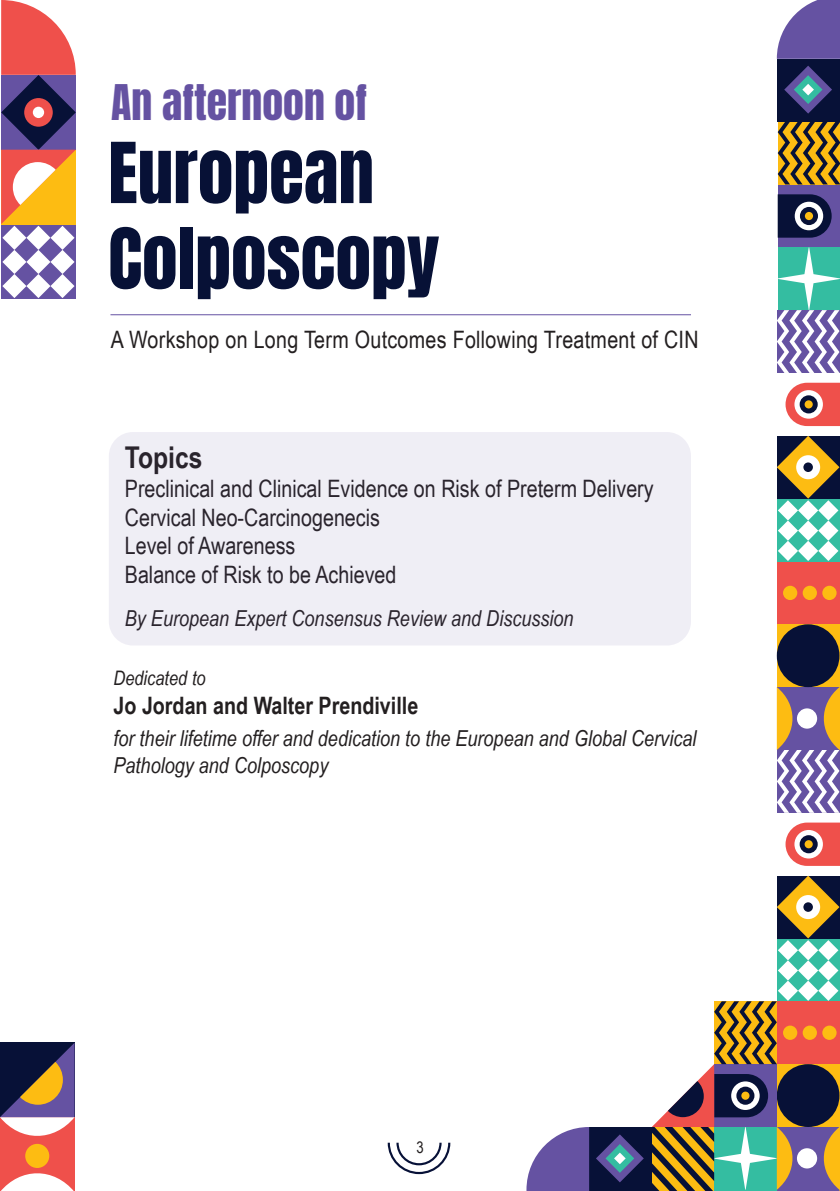
<style>
.page{position:relative;width:840px;height:1191px;background:#fff}
.page>*{position:absolute;margin:0;border:0;box-sizing:border-box;transform-origin:0 0}
.t1{font:71.4px/85.6px "Anton";color:#071136}
.t2{font:41.8px "Anton";color:#6552a2}
.t3{font:700 30px "Arial Narrow";color:#231f20}
.t4{font:24px/28.8px "Arial Narrow";color:#231f20}
.t5{font:700 24px "Arial Narrow";color:#231f20}
.t6{font:italic 22px/26.4px "Arial Narrow";color:#231f20}
.t7{font:italic 20px "Arial Narrow";color:#231f20}
.t8{font:16px "Arial Narrow";color:#231f20}
</style>
<div class="page">
<div style="left:0;top:1117px;width:74px;height:74px;background:#ef504b"></div>
<svg style="left:1px;top:1167px;width:73px;height:24px"></svg>
<div style="left:25px;top:1143px;width:24px;height:25px;background:#fdbc12;border-radius:50%"></div>
<svg style="left:1px;top:0;width:75px;height:298px"></svg>
<svg style="left:0;top:1042px;width:74px;height:94px;background:#725e69"></svg>
<div style="left:588px;top:1127px;width:63px;height:64px;background:#071137"></div>
<svg style="left:596px;top:1134px;width:47px;height:48px"></svg>
<svg style="left:526px;top:1127px;width:62px;height:64px"></svg>
<div style="left:776px;top:59px;width:63px;height:63px;background:#071137"></div>
<svg style="left:784px;top:66px;width:47px;height:48px"></svg>
<svg style="left:776px;top:0;width:63px;height:59px"></svg>
<svg style="left:785px;top:822px;width:54px;height:44px;background:#f16d69"></svg>
<div style="left:794px;top:830px;width:28px;height:28px;background:#fff;border-radius:50%"></div>
<svg style="left:799px;top:835px;width:18px;height:18px"></svg>
<div style="left:804px;top:840px;width:8px;height:8px;background:#fdbc12;border-radius:50%"></div>
<div style="left:777px;top:184px;width:62px;height:63px;background:#6552a2"></div>
<svg style="left:777px;top:122px;width:62px;height:62px;background:#9e7b23"></svg>
<svg style="left:777px;top:194px;width:54px;height:44px;background:#1c224b"></svg>
<div style="left:794px;top:202px;width:28px;height:28px;background:#fff;border-radius:50%"></div>
<svg style="left:799px;top:207px;width:18px;height:18px"></svg>
<div style="left:804px;top:212px;width:8px;height:8px;background:#fdbc12;border-radius:50%"></div>
<div style="left:776px;top:624px;width:63px;height:63px;background:#fdbc12"></div>
<div style="left:776px;top:561px;width:63px;height:63px;background:#ef504b"></div>
<div style="left:776px;top:624px;width:63px;height:63px;background:#071137;border-radius:50%"></div>
<svg style="left:777px;top:247px;width:62px;height:126px"></svg>
<svg style="left:785px;top:383px;width:54px;height:43px;background:#f16864"></svg>
<svg style="left:794px;top:390px;width:28px;height:29px"></svg>
<svg style="left:799px;top:395px;width:18px;height:18px"></svg>
<div style="left:804px;top:400px;width:8px;height:8px;background:#fdbc12;border-radius:50%"></div>
<div style="left:802px;top:586px;width:14px;height:14px;background:#fdbc12;border-radius:50%"></div>
<div style="left:782px;top:586px;width:14px;height:14px;background:#fdbc12;border-radius:50%"></div>
<div style="left:821px;top:586px;width:15px;height:14px;background:#fdbc12;border-radius:50%"></div>
<svg style="left:777px;top:436px;width:62px;height:125px"></svg>
<svg style="left:776px;top:687px;width:63px;height:126px"></svg>
<div style="left:796px;top:708px;width:20px;height:20px;background:#fff;border-radius:50%"></div>
<svg style="left:651px;top:875px;width:188px;height:316px"></svg>
<svg style="left:387px;top:1142px;width:63px;height:32px"></svg>
<hr style="left:110px;top:314px;width:580px;height:1px;background:#6552a2">
<div style="left:109px;top:432px;width:581px;height:213px;background:#efeef5;border-radius:24px"></div>
<h2 class="t2" style="left:111px;top:81px;width:257px">An afternoon of</h2>
<h1 class="t1" style="left:108px;top:136px;width:333px">European<br>Colposcopy</h1>
<p class="t4" style="left:111px;top:324px;width:589px">A Workshop on Long Term Outcomes Following Treatment of CIN</p>
<p class="t3" style="left:125px;top:434px;width:79px">Topics</p>
<p class="t4" style="left:125px;top:473px;width:530px">Preclinical and Clinical Evidence on Risk of Preterm Delivery Cervical Neo-Carcinogenecis<br>Level of Awareness<br>Balance of Risk to be Achieved</p>
<p class="t6" style="left:125px;top:604px;width:450px">By European Expert Consensus Review and Discussion</p>
<p class="t7" style="left:113px;top:664px;width:94px">Dedicated to</p>
<p class="t5" style="left:113px;top:687px;width:306px">Jo Jordan and Walter Prendiville</p>
<p class="t6" style="left:113px;top:724px;width:584px">for their lifetime offer and dedication to the European and Global Cervical<br>Pathology and Colposcopy</p>
<p class="t8" style="left:416px;top:1135px;width:9px">3</p>
</div>
